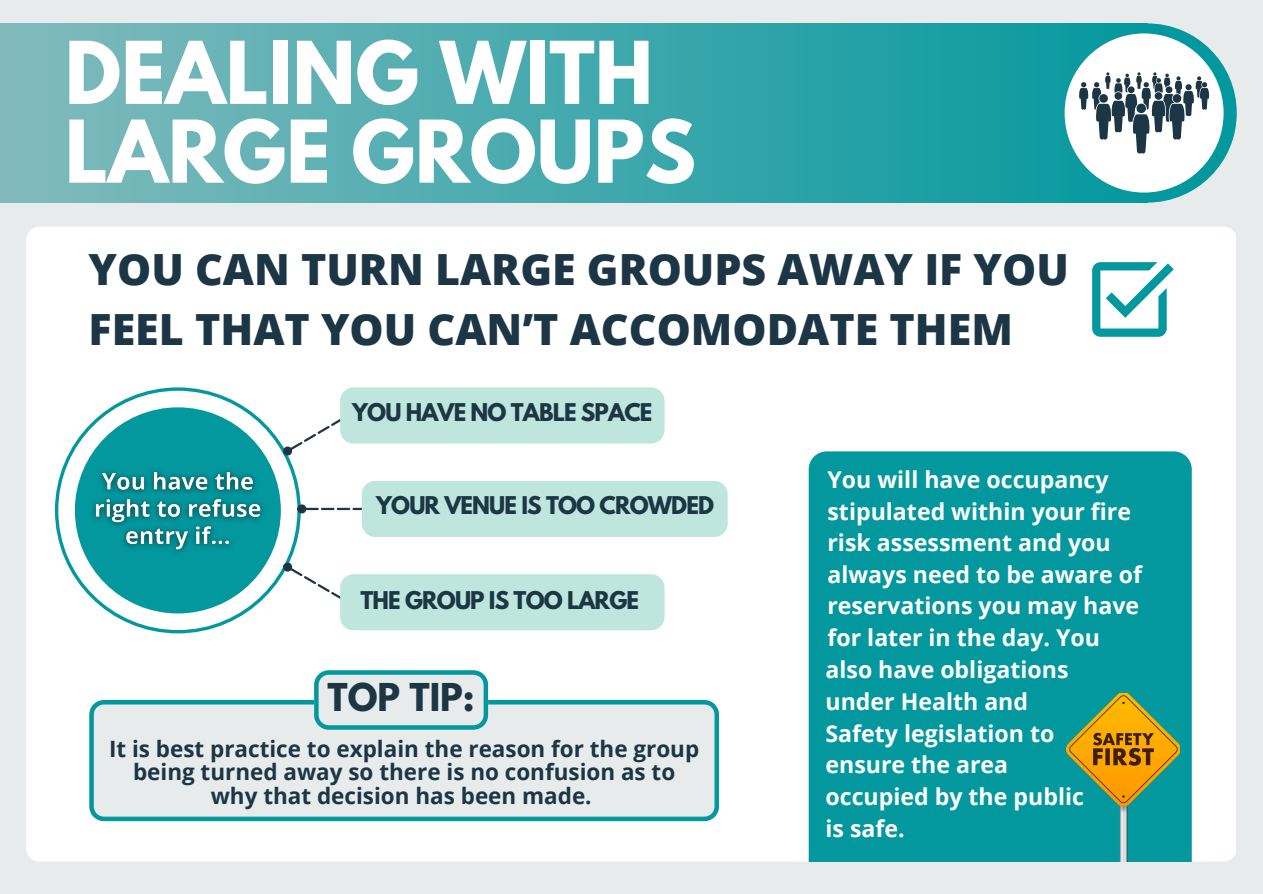
<style>
.page{position:relative;width:1263px;height:894px;background:#fff}
.page>*{position:absolute;margin:0;border:0;box-sizing:border-box;transform-origin:0 0}
.t1{font:700 76.5px/78.8px "League Spartan";color:#fff}
.t2{font:800 42.9px/59.7px "Open Sans";color:#1c3645}
.t3{font:700 34.05px "League Spartan";color:#1c3645}
.t4{font:700 23.1px/31.5px "Open Sans";color:#fff}
.t5{font:700 22.5px/23.7px "Open Sans";color:#1c3645;text-align:center}
.t6{font:700 21.6px "League Spartan";letter-spacing:-.04em;color:#1c3645}
</style>
<div class="page">
<div style="left:0;top:0;width:1263px;height:893px;background:#e8ebec"></div>
<div style="left:1058px;top:23px;width:179px;height:179px;background:#03989e;border-radius:50%"></div>
<div style="left:0;top:23px;width:1147px;height:179px;background:linear-gradient(to right,#82babc,#05999f)"></div>
<div style="left:26px;top:226px;width:1210px;height:635px;background:#fff;border-radius:14px"></div>
<div style="left:1065px;top:33px;width:159px;height:159px;background:#fff;border-radius:50%"></div>
<svg style="left:55px;top:387px;width:246px;height:246px"></svg>
<svg style="left:280px;top:406px;width:82px;height:52px"></svg>
<svg style="left:280px;top:559px;width:70px;height:52px"></svg>
<div style="left:75px;top:407px;width:206px;height:206px;background:#03989e;border-radius:50%"></div>
<div style="left:340px;top:387px;width:324px;height:56px;background:#bee6dc;border-radius:13px"></div>
<svg style="left:306px;top:507px;width:56px;height:3px"></svg>
<div style="left:298px;top:505px;width:7px;height:7px;background:#1c3645;border-radius:50%"></div>
<div style="left:297px;top:504px;width:9px;height:9px;border:2px solid #1c3645;border-radius:50%"></div>
<svg style="left:1079px;top:72px;width:130px;height:81px"></svg>
<div style="left:362px;top:480px;width:366px;height:57px;background:#bee6dc;border-radius:14px"></div>
<div style="left:340px;top:574px;width:324px;height:56px;background:#bee6dc;border-radius:13px"></div>
<div style="left:809px;top:451px;width:383px;height:410px;background:#03989e"></div>
<img style="left:1067px;top:693px;width:112px;height:168px">
<svg style="left:89px;top:699px;width:630px;height:121px;background:#d7e5e6"></svg>
<svg style="left:314px;top:670px;width:174px;height:59px;background:#bfdcde"></svg>
<svg style="left:1092px;top:262px;width:82px;height:74px"></svg>
<img style="left:85px;top:461px;width:187px;height:100px">
<h1 class="t1" style="left:65px;top:43px;width:633px">DEALING WITH<br>LARGE GROUPS</h1>
<h2 class="t2" style="left:89px;top:238px;width:982px">YOU CAN TURN LARGE GROUPS AWAY IF YOU<br>FEEL THAT YOU CAN’T ACCOMODATE THEM</h2>
<p class="t6" style="left:352px;top:401px;width:302px">YOU HAVE NO TABLE SPACE</p>
<h4 class="t6" style="left:376px;top:495px;width:339px">YOUR VENUE IS TOO CROWDED</h4>
<h4 class="t6" style="left:361px;top:589px;width:280px">THE GROUP IS TOO LARGE</h4>
<p class="t3" style="left:327px;top:679px;width:149px">TOP TIP:</p>
<p class="t5" style="left:109px;top:735px;width:592px">It is best practice to explain the reason for the group being turned away so there is no confusion as to why that decision has been made.</p>
<h4 class="t4" style="left:827px;top:463px;width:316px">You will have occupancy stipulated within your fire risk assessment and you always need to be aware of reservations you may have for later in the day. You</h4>
<h3 class="t4" style="left:825px;top:653px;width:260px">also have obligations under Health and<br>Safety legislation to ensure the area occupied by the public is safe.</h3>
</div>
